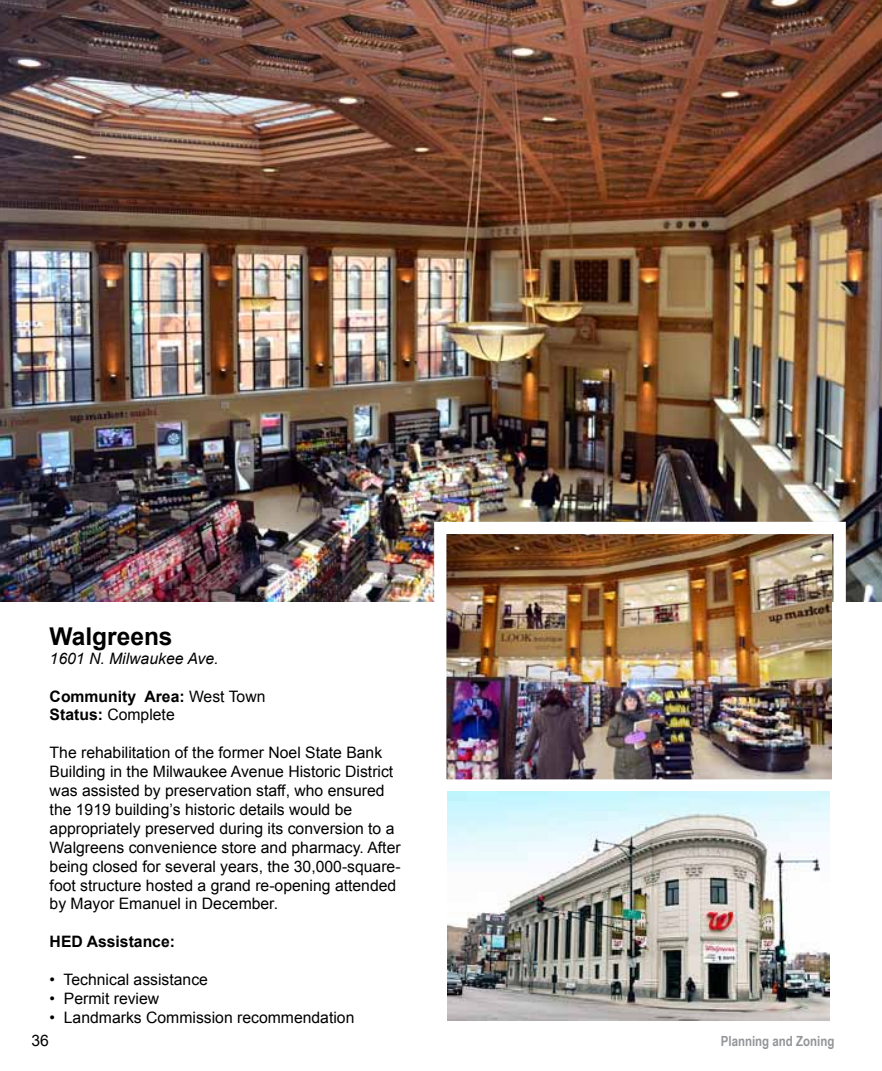
<style>
.page{position:relative;width:882px;height:1071px;background:#fff}
.page>*{position:absolute;margin:0;border:0;box-sizing:border-box;transform-origin:0 0}
.t1{font:700 24.5px "Arial";color:#000}
.t2{font:15.75px/18.9px "Arial";color:#000}
.t3{font:700 15.75px/18.9px "Arial";color:#000}
.t4{font:italic 15.75px "Arial";color:#000}
.t5{font:700 14px "Arial Narrow";color:#939598}
.s1{font-weight:400}
</style>
<div class="page">
<img style="left:0;top:0;width:882px;height:601px">
<img style="left:447px;top:535px;width:385px;height:244px">
<img style="left:447px;top:791px;width:382px;height:230px">
<h1 class="t1" style="left:50px;top:620px;width:124px">Walgreens</h1>
<p class="t4" style="left:50px;top:648px;width:170px">1601 N. Milwaukee Ave.</p>
<p class="t3" style="left:50px;top:687px;width:217px">Community Area: <span class="s1">West Town<br></span>Status: <span class="s1">Complete</span></p>
<p class="t2" style="left:50px;top:743px;width:353px">The rehabilitation of the former Noel State Bank Building in the Milwaukee Avenue Historic District was assisted by preservation staff, who ensured the 1919 building’s historic details would be appropriately preserved during its conversion to a Walgreens convenience store and pharmacy. After being closed for several years, the 30,000-square&shy;foot structure hosted a grand re-opening attended by Mayor Emanuel in December.</p>
<p class="t3" style="left:50px;top:933px;width:127px">HED Assistance:</p>
<p class="t2" style="left:50px;top:970px;width:160px">• Technical assistance</p>
<p class="t2" style="left:50px;top:989px;width:111px">• Permit review</p>
<p class="t2" style="left:50px;top:1008px;width:306px">• Landmarks Commission recommendation</p>
<p class="t2" style="left:32px;top:1031px;width:19px">36</p>
<p class="t5" style="left:721px;top:1030px;width:115px">Planning and Zoning</p>
</div>
